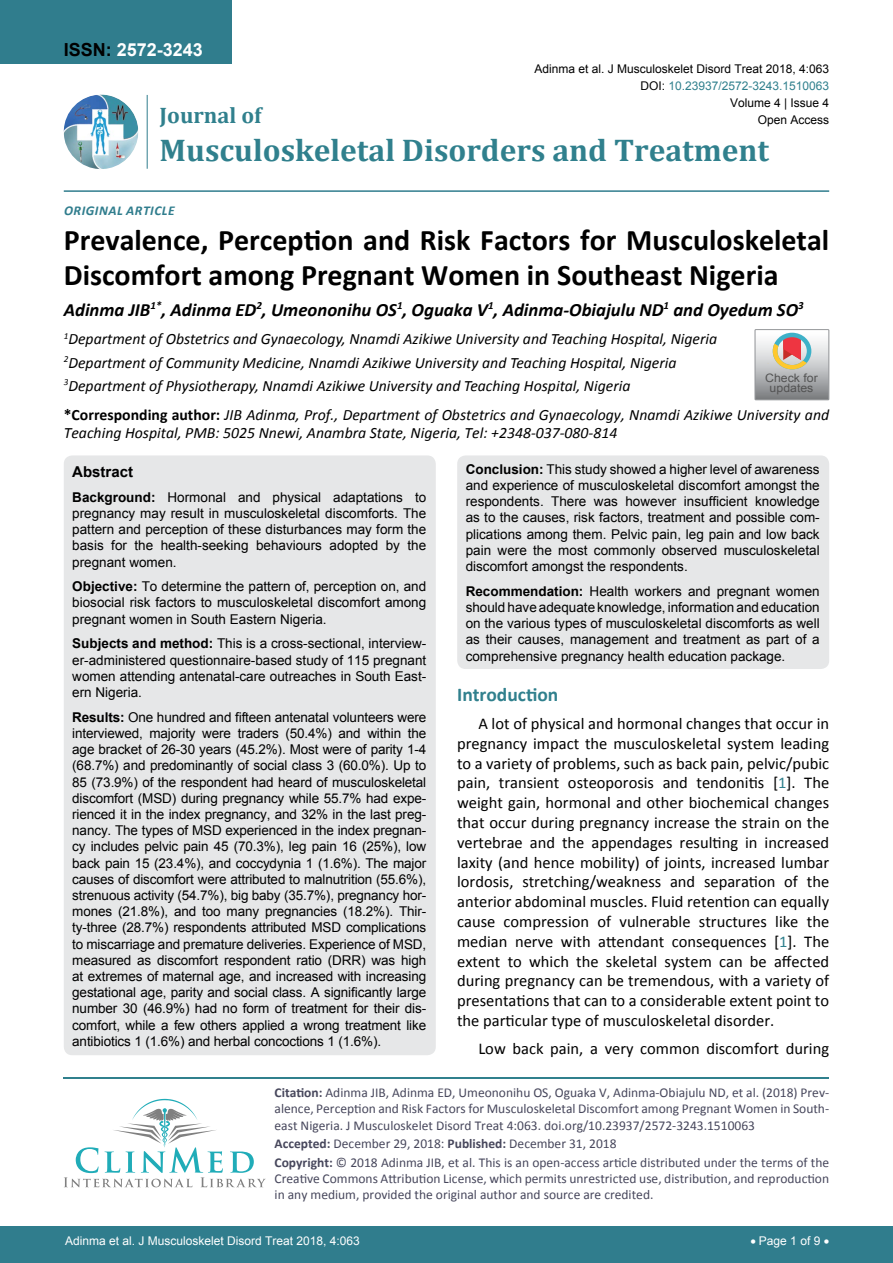
<style>
.page{position:relative;width:893px;height:1263px;background:#fff}
.page>*{position:absolute;margin:0;border:0;box-sizing:border-box;transform-origin:0 0}
.t1{font:700 31.5px "Cambria";color:#30808d}
.t2{font:700 30px/34.5px "Calibri";color:#000}
.t3{font:700 22.5px "Cambria";color:#30808d}
.t4{font:700 19.5px "Calibri";color:#30808d}
.t5{font:italic 700 18.75px "Calibri";color:#000}
.t6{font:700 18px "Arial";color:#fff}
.t7{font:16.5px/19.8px "Calibri";color:#000;text-align:justify}
.t8{font:italic 15.75px/23.1px "Calibri";color:#000}
.t9{font:700 15px "Arial";color:#000}
.t10{font:13.5px/16.2px "Arial";color:#000;text-align:justify}
.t11{font:13.5px/16.2px "Calibri";color:#47475c}
.t12{font:italic 700 13.5px "Calibri";letter-spacing:.04em;color:#307d8d}
.t13{font:12px "Arial";color:#000}
.t14{font:12px "Arial";color:#fff}
.t15{font:12px "Arial";color:#30808d}
.t16{font:11.7px/10.1px "Arial";color:#535353;text-align:center;scale:1.06 1}
.s1{color:#000}
.s2{font-weight:700;font-style:normal}
.s3{font-weight:700}
.s4{color:#30808d}
</style>
<div class="page">
<img style="left:64px;top:95px;width:74px;height:74px;border-radius:37px">
<hr style="left:147px;top:95px;width:1px;height:74px;background:#307d8d">
<hr style="left:64px;top:190px;width:765px;height:2px;background:#307d8d">
<div style="left:0;top:1226px;width:893px;height:37px;background:#307d8d"></div>
<div style="left:0;top:0;width:231px;height:64px;background:#307d8d"></div>
<hr style="left:64px;top:1077px;width:765px;height:1px;background:#30808d">
<svg style="left:64px;top:1099px;width:202px;height:88px"></svg>
<svg style="left:755px;top:330px;width:74px;height:70px;background:#bdb6b3"></svg>
<div style="left:64px;top:455px;width:372px;height:600px;background:#e6e7e8;border-radius:9px"></div>
<div style="left:457px;top:455px;width:372px;height:214px;background:#e6e7e8;border-radius:9px"></div>
<h3 class="t6" style="left:64px;top:38px;width:141px"><span class="s1">ISSN:</span> 2572-3243</h3>
<p class="t13" style="left:534px;top:60px;width:296px">Adinma et al. J Musculoskelet Disord Treat 2018, 4:063</p>
<p class="t13" style="left:730px;top:95px;width:101px">Volume 4 | Issue 4</p>
<p class="t15" style="left:640px;top:78px;width:190px"><span class="s1">DOI:</span> 10.23937/2572-3243.1510063</p>
<h3 class="t3" style="left:160px;top:100px;width:103px">Journal of</h3>
<h1 class="t1" style="left:160px;top:128px;width:611px">Musculoskeletal Disorders and Treatment</h1>
<p class="t13" style="left:758px;top:112px;width:73px">Open Access</p>
<p class="t12" style="left:64px;top:202px;width:112px">Origina l Article</p>
<h2 class="t2" style="left:64px;top:223px;width:767px">Prevalence, Perception and Risk Factors for Musculoskeletal<br>Discomfort among Pregnant Women in Southeast Nigeria</h2>
<h3 class="t5" style="left:64px;top:297px;width:741px">Adinma JIB<sup>1*</sup>, Adinma ED<sup>2</sup>, Umeononihu OS<sup>1</sup>, Oguaka V<sup>1</sup>, Adinma-Obiajulu ND<sup>1</sup> and Oyedum SO<sup>3</sup></h3>
<p class="t8" style="left:64px;top:327px;width:655px"><sup>1</sup>Department of Obstetrics and Gynaecology, Nnamdi Azikiwe University and Teaching Hospital, Nigeria<br><sup>2</sup>Department of Community Medicine, Nnamdi Azikiwe University and Teaching Hospital, Nigeria<br><sup>3</sup>Department of Physiotherapy, Nnamdi Azikiwe University and Teaching Hospital, Nigeria</p>
<p class="t8" style="left:64px;top:404px;width:767px;line-height:18.9px"><span class="s2">*Corresponding author:</span> JIB Adinma, Prof., Department of Obstetrics and Gynaecology, Nnamdi Azikiwe University and<br>Teaching Hospital, PMB: 5025 Nnewi, Anambra State, Nigeria, Tel: +2348-037-080-814</p>
<p class="t16" style="left:765px;top:373px;width:51px">Check for updates</p>
<p class="t9" style="left:72px;top:462px;width:62px">Abstract</p>
<p class="t10" style="left:72px;top:489px;width:356px"><span class="s3">Background:</span> Hormonal and physical adaptations to pregnancy may result in musculoskeletal discomforts. The pattern and perception of these disturbances may form the basis for the health-seeking behaviours adopted by the pregnant women.</p>
<p class="t10" style="left:72px;top:579px;width:356px"><span class="s3">Objective:</span> To determine the pattern of, perception on, and biosocial risk factors to musculoskeletal discomfort among pregnant women in South Eastern Nigeria.</p>
<p class="t10" style="left:72px;top:636px;width:355px"><span class="s3">Subjects and method:</span> This is a cross-sectional, interview&shy;er-administered questionnaire-based study of 115 pregnant women attending antenatal-care outreaches in South East&shy;ern Nigeria.</p>
<p class="t10" style="left:72px;top:709px;width:355px"><span class="s3">Results:</span> One hundred and fifteen antenatal volunteers were interviewed, majority were traders (50.4%) and within the age bracket of 26-30 years (45.2%). Most were of parity 1-4 (68.7%) and predominantly of social class 3 (60.0%). Up to 85 (73.9%) of the respondent had heard of musculoskeletal discomfort (MSD) during pregnancy while 55.7% had expe&shy;rienced it in the index pregnancy, and 32% in the last preg&shy;nancy. The types of MSD experienced in the index pregnan&shy;cy includes pelvic pain 45 (70.3%), leg pain 16 (25%), low back pain 15 (23.4%), and coccydynia 1 (1.6%). The major causes of discomfort were attributed to malnutrition (55.6%), strenuous activity (54.7%), big baby (35.7%), pregnancy hor&shy;mones (21.8%), and too many pregnancies (18.2%). Thir&shy;ty-three (28.7%) respondents attributed MSD complications to miscarriage and premature deliveries. Experience of MSD, measured as discomfort respondent ratio (DRR) was high at extremes of maternal age, and increased with increasing gestational age, parity and social class. A significantly large number 30 (46.9%) had no form of treatment for their dis&shy;comfort, while a few others applied a wrong treatment like antibiotics 1 (1.6%) and herbal concoctions 1 (1.6%).</p>
<p class="t10" style="left:466px;top:461px;width:356px"><span class="s3">Conclusion:</span> This study showed a higher level of awareness and experience of musculoskeletal discomfort amongst the respondents. There was however insufficient knowledge as to the causes, risk factors, treatment and possible com&shy;plications among them. Pelvic pain, leg pain and low back pain were the most commonly observed musculoskeletal discomfort amongst the respondents.</p>
<p class="t10" style="left:466px;top:583px;width:356px"><span class="s3">Recommendation:</span> Health workers and pregnant women should have adequate knowledge, information and education on the various types of musculoskeletal discomforts as well as their causes, management and treatment as part of a comprehensive pregnancy health education package.</p>
<h3 class="t4" style="left:457px;top:682px;width:103px">Introduction</h3>
<p class="t7" style="left:457px;top:714px;width:374px;text-indent:21px">A lot of physical and hormonal changes that occur in pregnancy impact the musculoskeletal system leading to a variety of problems, such as back pain, pelvic/pubic pain, transient osteoporosis and tendonitis [<span class="s4">1</span>]. The weight gain, hormonal and other biochemical changes that occur during pregnancy increase the strain on the vertebrae and the appendages resulting in increased laxity (and hence mobility) of joints, increased lumbar lordosis, stretching/weakness and separation of the anterior abdominal muscles. Fluid retention can equally cause compression of vulnerable structures like the median nerve with attendant consequences [<span class="s4">1</span>]. The extent to which the skeletal system can be affected during pregnancy can be tremendous, with a variety of presentations that can to a considerable extent point to the particular type of musculoskeletal disorder.</p>
<p class="t7" style="left:478px;top:1039px;width:352px">Low back pain, a very common discomfort during</p>
<p class="t11" style="left:275px;top:1084px;width:556px;text-align:justify"><span class="s3">Citation:</span> Adinma JIB, Adinma ED, Umeononihu OS, Oguaka V, Adinma-Obiajulu ND, et al. (2018) Prev&shy;alence, Perception and Risk Factors for Musculoskeletal Discomfort among Pregnant Women in South&shy;east Nigeria. J Musculoskelet Disord Treat 4:063. doi.org/10.23937/2572-3243.1510063</p>
<p class="t11" style="left:275px;top:1134px;width:556px;line-height:18.6px"><span class="s3">Accepted:</span> December 29, 2018: <span class="s3">Published:</span> December 31, 2018<br><span class="s3">Copyright:</span> © 2018 Adinma JIB, et al. This is an open-access article distributed under the terms of the</p>
<p class="t11" style="left:275px;top:1170px;width:556px">Creative Commons Attribution License, which permits unrestricted use, distribution, and reproduction in any medium, provided the original author and source are credited.</p>
<p class="t14" style="left:65px;top:1233px;width:296px">Adinma et al. J Musculoskelet Disord Treat 2018, 4:063</p>
<p class="t14" style="left:750px;top:1233px;width:80px">• Page 1 of 9 •</p>
</div>
